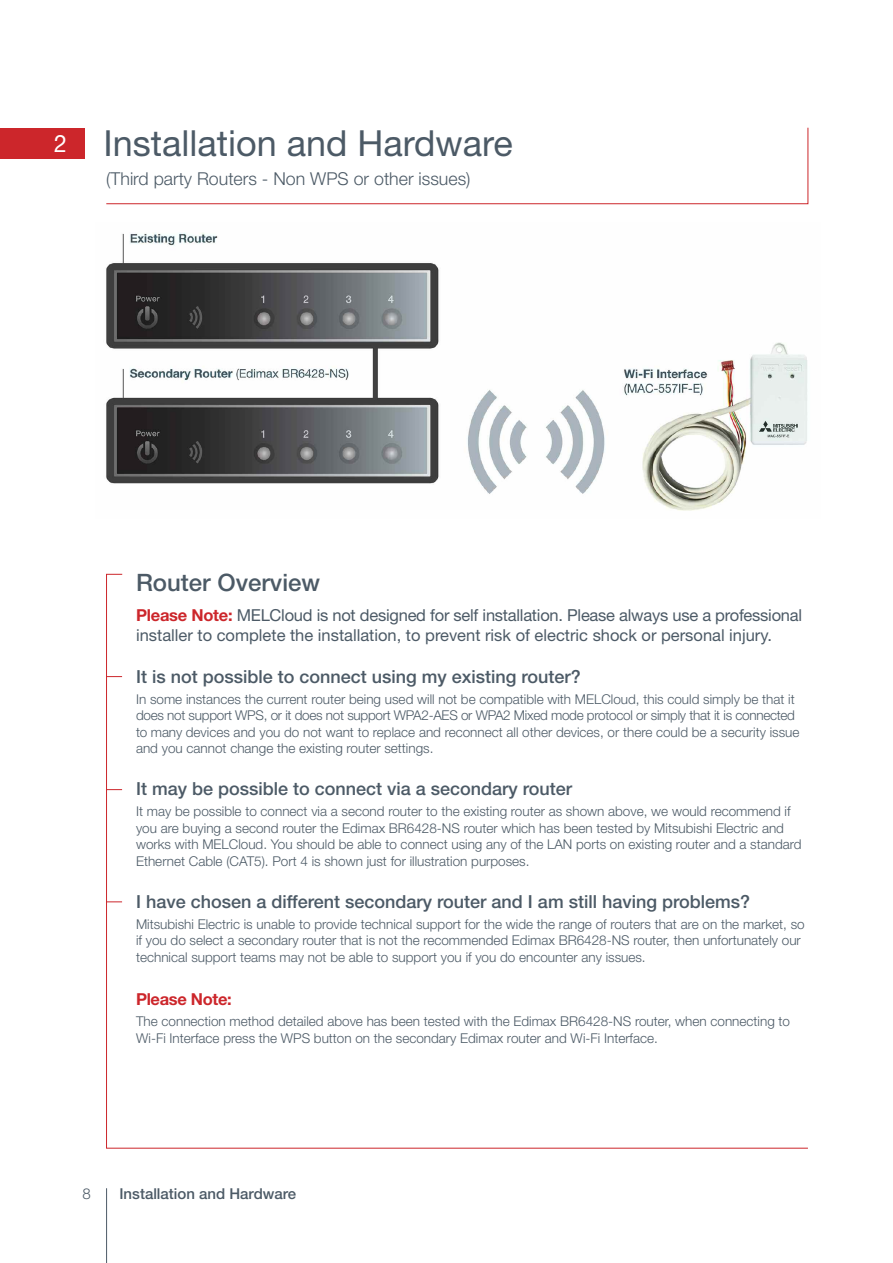
<style>
.page{position:relative;width:893px;height:1263px;background:#fff}
.page>*{position:absolute;margin:0;border:0;box-sizing:border-box;transform-origin:0 0}
.t1{font:36px "Helvetica Neue";color:#4c5a66}
.t2{font:500 24px "Helvetica Neue";color:#4c5a66}
.t3{font:24px "Helvetica Neue";color:#fff;scale:.95 1}
.t4{font:500 18px "Helvetica Neue";color:#4c5a66}
.t5{font:300 17.7px "Helvetica Neue";color:#4c5a66}
.t6{font:16.5px/19.5px "Helvetica Neue";color:#4c5a66}
.t7{font:700 16.5px "Helvetica Neue";letter-spacing:-.02em;color:#cc262b}
.t8{font:500 15px "Helvetica Neue";color:#4c5a66}
.t9{font:300 15px "Helvetica Neue";color:#4c5a66}
.t10{font:300 13.5px/16.5px "Helvetica Neue";color:#4c5a66}
.s1{font-weight:700;color:#cc262b}
</style>
<div class="page">
<div style="left:0;top:128px;width:85px;height:31px;background:#cc262b"></div>
<svg style="left:106px;top:127px;width:703px;height:77px"></svg>
<hr style="left:106px;top:1188px;width:1px;height:75px;background:#4c5a66">
<svg style="left:106px;top:676px;width:16px;height:1px"></svg>
<svg style="left:106px;top:789px;width:16px;height:1px"></svg>
<svg style="left:106px;top:902px;width:16px;height:1px"></svg>
<img style="left:106px;top:232px;width:702px;height:279px">
<h2 class="t3" style="left:54px;top:129px;width:15px">2</h2>
<h1 class="t1" style="left:104px;top:122px;width:411px">Installation and Hardware</h1>
<h3 class="t5" style="left:106px;top:168px;width:366px">(Third party Routers - Non WPS or other issues)</h3>
<h2 class="t2" style="left:136px;top:563px;width:186px">Router Overview</h2>
<p class="t6" style="left:136px;top:605px;width:668px"><span class="s1">Please Note:</span> MELCloud is not designed for self installation. Please always use a professional installer to complete the installation, to prevent risk of electric shock or personal injury.</p>
<h3 class="t4" style="left:136px;top:662px;width:446px">It is not possible to connect using my existing router?</h3>
<p class="t10" style="left:136px;top:690px;width:665px">In some instances the current router being used will not be compatible with MELCloud, this could simply be that it does not support WPS, or it does not support WPA2-AES or WPA2 Mixed mode protocol or simply that it is connected to many devices and you do not want to replace and reconnect all other devices, or there could be a security issue and you cannot change the existing router settings.</p>
<h3 class="t4" style="left:136px;top:774px;width:438px">It may be possible to connect via a secondary router</h3>
<p class="t10" style="left:136px;top:803px;width:667px">It may be possible to connect via a second router to the existing router as shown above, we would recommend if you are buying a second router the Edimax BR6428-NS router which has been tested by Mitsubishi Electric and works with MELCloud. You should be able to connect using any of the LAN ports on existing router and a standard Ethernet Cable (CAT5). Port 4 is shown just for illustration purposes.</p>
<h3 class="t4" style="left:136px;top:887px;width:615px">I have chosen a different secondary router and I am still having problems?</h3>
<p class="t10" style="left:136px;top:915px;width:670px">Mitsubishi Electric is unable to provide technical support for the wide the range of routers that are on the market, so if you do select a secondary router that is not the recommended Edimax BR6428-NS router, then unfortunately our technical support teams may not be able to support you if you do encounter any issues.</p>
<p class="t7" style="left:136px;top:989px;width:97px">Please Note:</p>
<p class="t10" style="left:136px;top:1013px;width:655px">The connection method detailed above has been tested with the Edimax BR6428-NS router, when connecting to<br>Wi-Fi Interface press the WPS button on the secondary Edimax router and Wi-Fi Interface.</p>
<p class="t9" style="left:82px;top:1184px;width:10px">8</p>
<p class="t8" style="left:119px;top:1181px;width:178px">Installation and Hardware</p>
</div>
